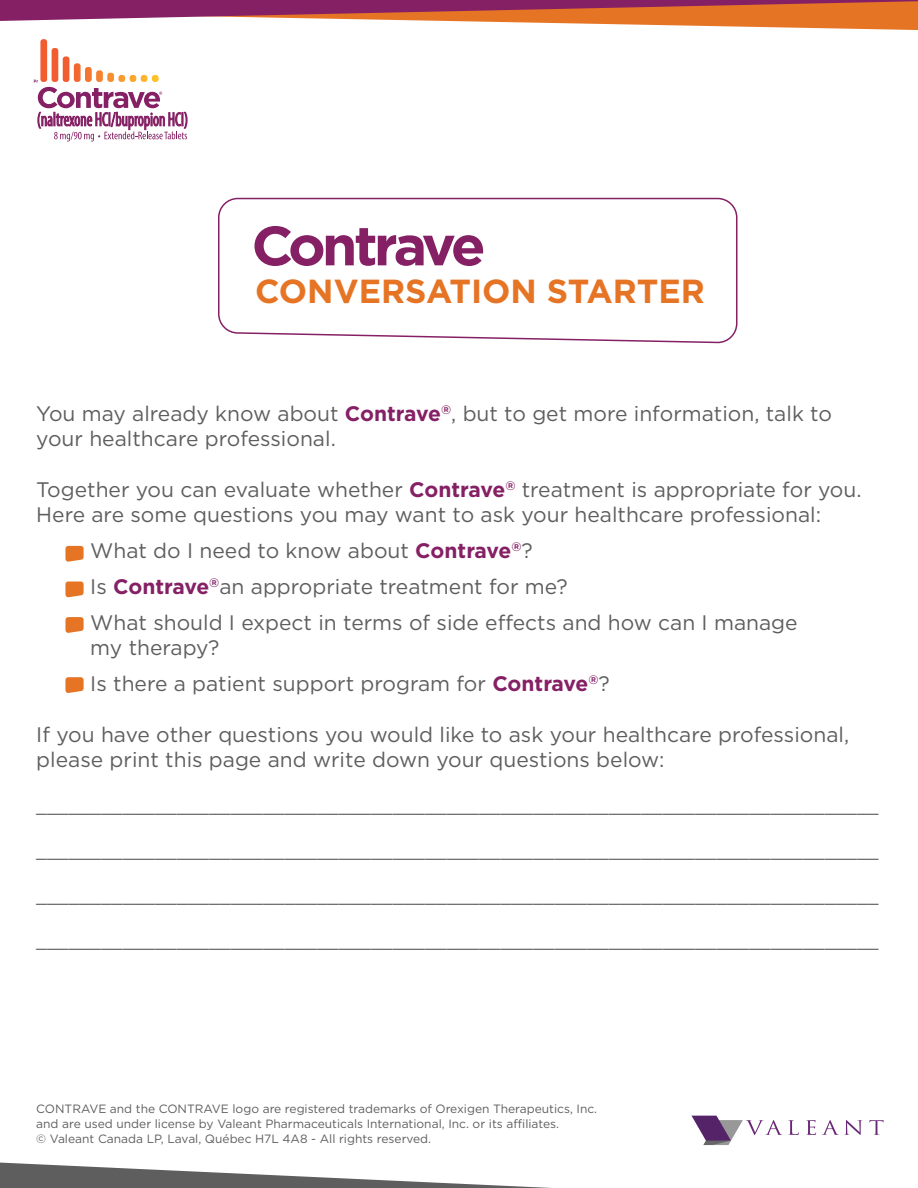
<style>
.page{position:relative;width:918px;height:1188px;background:#fff}
.page>*{position:absolute;margin:0;border:0;box-sizing:border-box;transform-origin:0 0}
.t1{font:700 33.3px "Gotham";color:#e67425}
.t2{font:21px/25.2px "Gotham";color:#5e5e5e}
.t3{font:18px "Gotham";color:#5e5e5e}
.t4{font:12px/15px "Gotham";color:#5e5e5e}
.s1{font-weight:700;color:#852065}
</style>
<div class="page">
<svg style="left:218px;top:197px;width:520px;height:147px"></svg>
<svg style="left:65px;top:546px;width:19px;height:16px"></svg>
<svg style="left:65px;top:581px;width:19px;height:16px"></svg>
<svg style="left:65px;top:617px;width:19px;height:16px"></svg>
<svg style="left:65px;top:677px;width:19px;height:16px"></svg>
<svg style="left:692px;top:1116px;width:90px;height:29px"></svg>
<svg style="left:788px;top:1120px;width:11px;height:15px"></svg>
<svg style="left:806px;top:1120px;width:10px;height:15px"></svg>
<svg style="left:822px;top:1120px;width:40px;height:15px"></svg>
<svg style="left:869px;top:1120px;width:15px;height:15px"></svg>
<svg style="left:0;top:0;width:918px;height:30px"></svg>
<svg style="left:34px;top:39px;width:153px;height:102px"></svg>
<svg style="left:254px;top:226px;width:229px;height:40px"></svg>
<svg style="left:0;top:1162px;width:551px;height:26px"></svg>
<h1 class="t1" style="left:255px;top:272px;width:451px">CONVERSATION STARTER</h1>
<p class="t2" style="left:36px;top:401px;width:797px">You may already know about <span class="s1">Contrave</span><sup>®</sup>, but to get more information, talk to your healthcare professional.</p>
<p class="t2" style="left:36px;top:476px;width:827px">Together you can evaluate whether <span class="s1">Contrave</span><sup>®</sup> treatment is appropriate for you.<br>Here are some questions you may want to ask your healthcare professional:</p>
<p class="t2" style="left:90px;top:532px;width:709px;line-height:36px">What do I need to know about <span class="s1">Contrave</span><sup>®</sup>?<br>Is <span class="s1">Contrave</span><sup>®</sup>an appropriate treatment for me?<br>What should I expect in terms of side effects and how can I manage</p>
<p class="t2" style="left:90px;top:629px;width:521px;line-height:36px">my therapy?<br>Is there a patient support program for <span class="s1">Contrave</span><sup>®</sup>?</p>
<p class="t2" style="left:36px;top:721px;width:814px">If you have other questions you would like to ask your healthcare professional, please print this page and write down your questions below:</p>
<p class="t3" style="left:36px;top:796px;width:844px">______________________________________________________________________________</p>
<p class="t3" style="left:36px;top:841px;width:844px">______________________________________________________________________________</p>
<p class="t3" style="left:36px;top:886px;width:844px">______________________________________________________________________________</p>
<p class="t3" style="left:36px;top:931px;width:844px">______________________________________________________________________________</p>
<p class="t4" style="left:36px;top:1101px;width:562px">CONTRAVE and the CONTRAVE logo are registered trademarks of Orexigen Therapeutics, Inc. and are used under license by Valeant Pharmaceuticals International, Inc. or its affiliates.<br>© Valeant Canada LP, Laval, Québec H7L 4A8 - All rights reserved.</p>
</div>
